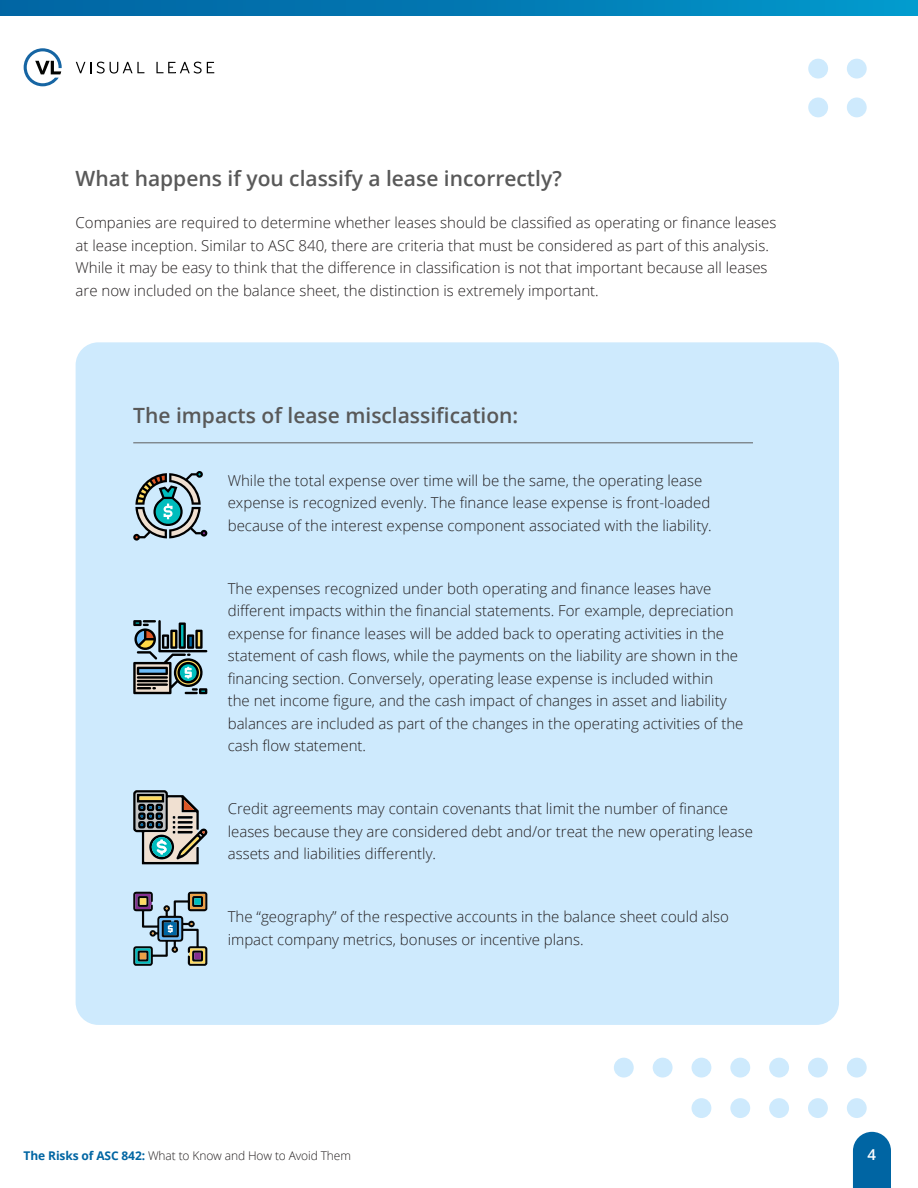
<style>
.page{position:relative;width:918px;height:1188px;background:#fff}
.page>*{position:absolute;margin:0;border:0;box-sizing:border-box;transform-origin:0 0}
.t1{font:600 21px "Open Sans";color:#595959}
.t2{font:300 15px/22.5px "Open Sans";color:#231f20}
.t3{font:600 15px "Open Sans";color:#fff}
.t4{font:300 12px "Open Sans";letter-spacing:-.01em;color:#231f20}
.s1{font-weight:700;color:#0065a3}
</style>
<div class="page">
<svg style="left:76px;top:62px;width:15px;height:11px"></svg>
<svg style="left:97px;top:62px;width:47px;height:12px"></svg>
<svg style="left:156px;top:62px;width:58px;height:12px"></svg>
<svg style="left:24px;top:48px;width:38px;height:38px"></svg>
<svg style="left:0;top:0;width:918px;height:15px;background:#017bb4"></svg>
<svg style="left:853px;top:1132px;width:38px;height:56px;background:#126fa9"></svg>
<div style="left:76px;top:342px;width:763px;height:683px;background:#ceeafd;border-radius:23px"></div>
<div style="left:808px;top:59px;width:20px;height:20px;background:#ceeafd;border-radius:50%"></div>
<div style="left:808px;top:98px;width:20px;height:19px;background:#ceeafd;border-radius:50%"></div>
<div style="left:847px;top:59px;width:20px;height:20px;background:#ceeafd;border-radius:50%"></div>
<div style="left:847px;top:98px;width:20px;height:19px;background:#ceeafd;border-radius:50%"></div>
<div style="left:614px;top:1058px;width:20px;height:20px;background:#ceeafd;border-radius:50%"></div>
<div style="left:653px;top:1058px;width:20px;height:20px;background:#ceeafd;border-radius:50%"></div>
<div style="left:692px;top:1058px;width:19px;height:20px;background:#ceeafd;border-radius:50%"></div>
<div style="left:730px;top:1058px;width:20px;height:20px;background:#ceeafd;border-radius:50%"></div>
<div style="left:769px;top:1058px;width:20px;height:20px;background:#ceeafd;border-radius:50%"></div>
<div style="left:808px;top:1058px;width:20px;height:20px;background:#ceeafd;border-radius:50%"></div>
<div style="left:847px;top:1058px;width:20px;height:20px;background:#ceeafd;border-radius:50%"></div>
<div style="left:692px;top:1098px;width:19px;height:20px;background:#ceeafd;border-radius:50%"></div>
<div style="left:730px;top:1098px;width:20px;height:20px;background:#ceeafd;border-radius:50%"></div>
<div style="left:769px;top:1098px;width:20px;height:20px;background:#ceeafd;border-radius:50%"></div>
<div style="left:808px;top:1098px;width:20px;height:20px;background:#ceeafd;border-radius:50%"></div>
<div style="left:847px;top:1098px;width:20px;height:20px;background:#ceeafd;border-radius:50%"></div>
<svg style="left:133px;top:620px;width:74px;height:74px"></svg>
<svg style="left:133px;top:790px;width:74px;height:74px"></svg>
<svg style="left:133px;top:471px;width:74px;height:70px"></svg>
<hr style="left:133px;top:442px;width:620px;height:1px;background:#6b6e70">
<svg style="left:133px;top:892px;width:74px;height:74px"></svg>
<p class="t1" style="left:76px;top:164px;width:488px">What happens if you classify a lease incorrectly?</p>
<p class="t2" style="left:76px;top:211px;width:702px">Companies are required to determine whether leases should be classified as operating or finance leases at lease inception. Similar to ASC 840, there are criteria that must be considered as part of this analysis.<br>While it may be easy to think that the difference in classification is not that important because all leases are now included on the balance sheet, the distinction is extremely important.</p>
<p class="t1" style="left:133px;top:401px;width:387px">The impacts of lease misclassification:</p>
<p class="t2" style="left:228px;top:468px;width:486px">While the total expense over time will be the same, the operating lease expense is recognized evenly. The finance lease expense is front-loaded because of the interest expense component associated with the liability.</p>
<p class="t2" style="left:228px;top:576px;width:517px">The expenses recognized under both operating and finance leases have different impacts within the financial statements. For example, depreciation expense for finance leases will be added back to operating activities in the statement of cash flows, while the payments on the liability are shown in the financing section. Conversely, operating lease expense is included within<br>the net income figure, and the cash impact of changes in asset and liability balances are included as part of the changes in the operating activities of the cash flow statement.</p>
<p class="t2" style="left:228px;top:797px;width:527px">Credit agreements may contain covenants that limit the number of finance leases because they are considered debt and/or treat the new operating lease assets and liabilities differently.</p>
<p class="t2" style="left:228px;top:905px;width:503px">The “geography” of the respective accounts in the balance sheet could also impact company metrics, bonuses or incentive plans.</p>
<p class="t4" style="left:24px;top:1147px;width:329px"><span class="s1">The Risks of ASC 842:</span> What to Know and How to Avoid Them</p>
<p class="t3" style="left:867px;top:1144px;width:10px">4</p>
</div>
